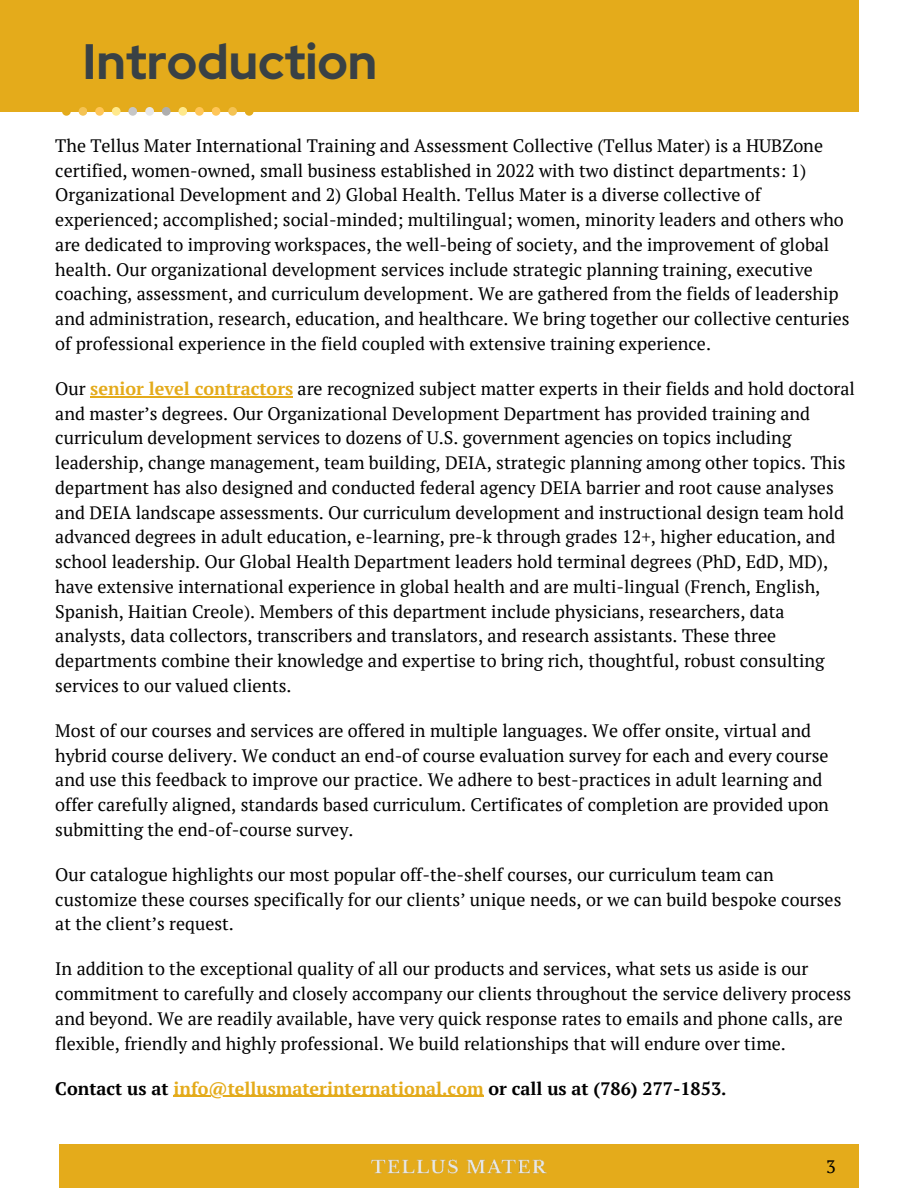
<style>
.page{position:relative;width:918px;height:1188px;background:#fff}
.page>*{position:absolute;margin:0;border:0;box-sizing:border-box;transform-origin:0 0}
.t1{font:700 49.5px "Red Hat Display";color:#394145}
.t2{font:18px/24.8px "PT Serif";color:#000}
.t3{font:700 18px "PT Serif";color:#000}
.s1{font-weight:700;color:#e4ab1b}
.s2{color:#e4ab1b}
</style>
<div class="page">
<hr style="left:90px;top:396px;width:203px;height:1px;background:#e4ab1b">
<hr style="left:174px;top:1096px;width:310px;height:1px;background:#e4ab1b">
<div style="left:59px;top:1145px;width:800px;height:43px;background:#e4ab1b"></div>
<img style="left:371px;top:1159px;width:176px;height:15px">
<div style="left:0;top:0;width:859px;height:111px;background:#e4ab1b"></div>
<div style="left:112px;top:107px;width:9px;height:9px;background:#ffe98c;border-radius:50%"></div>
<div style="left:128px;top:107px;width:9px;height:9px;background:#c6c6c6;border-radius:50%"></div>
<div style="left:162px;top:107px;width:9px;height:9px;background:#aeaeae;border-radius:50%"></div>
<div style="left:62px;top:107px;width:9px;height:9px;background:#e4ab1b;border-radius:50%"></div>
<div style="left:79px;top:107px;width:8px;height:9px;background:#f4c354;border-radius:50%"></div>
<div style="left:95px;top:107px;width:9px;height:9px;background:#ffc658;border-radius:50%"></div>
<div style="left:228px;top:107px;width:9px;height:9px;background:#f4c354;border-radius:50%"></div>
<div style="left:245px;top:107px;width:9px;height:9px;background:#e4ab1b;border-radius:50%"></div>
<div style="left:178px;top:107px;width:9px;height:9px;background:#ffe98c;border-radius:50%"></div>
<div style="left:195px;top:107px;width:9px;height:9px;background:#ffc658;border-radius:50%"></div>
<div style="left:212px;top:107px;width:8px;height:9px;background:#ffc658;border-radius:50%"></div>
<div style="left:145px;top:107px;width:9px;height:9px;background:#e7e7e7;border-radius:50%"></div>
<p class="t1" style="left:83px;top:28px;width:296px">Introduction</p>
<h1 class="t2" style="left:55px;top:133px;width:796px">The Tellus Mater International Training and Assessment Collective (Tellus Mater) is a HUBZone certified, women-owned, small business established in 2022 with two distinct departments: 1)<br>Organizational Development and 2) Global Health. Tellus Mater is a diverse collective of experienced; accomplished; social-minded; multilingual; women, minority leaders and others who are dedicated to improving workspaces, the well-being of society, and the improvement of global health. Our organizational development services include strategic planning training, executive coaching, assessment, and curriculum development. We are gathered from the fields of leadership and administration, research, education, and healthcare. We bring together our collective centuries of professional experience in the field coupled with extensive training experience.</h1>
<p class="t2" style="left:55px;top:376px;width:801px">Our <span class="s1">senior level contractors</span> are recognized subject matter experts in their fields and hold doctoral and master’s degrees. Our Organizational Development Department has provided training and curriculum development services to dozens of U.S. government agencies on topics including leadership, change management, team building, DEIA, strategic planning among other topics. This department has also designed and conducted federal agency DEIA barrier and root cause analyses and DEIA landscape assessments. Our curriculum development and instructional design team hold advanced degrees in adult education, e-learning, pre-k through grades 12+, higher education, and school leadership. Our Global Health Department leaders hold terminal degrees (PhD, EdD, MD), have extensive international experience in global health and are multi-lingual (French, English, Spanish, Haitian Creole). Members of this department include physicians, researchers, data analysts, data collectors, transcribers and translators, and research assistants. These three departments combine their knowledge and expertise to bring rich, thoughtful, robust consulting services to our valued clients.</p>
<p class="t2" style="left:55px;top:718px;width:775px">Most of our courses and services are offered in multiple languages. We offer onsite, virtual and hybrid course delivery. We conduct an end-of course evaluation survey for each and every course and use this feedback to improve our practice. We adhere to best-practices in adult learning and offer carefully aligned, standards based curriculum. Certificates of completion are provided upon submitting the end-of-course survey.</p>
<p class="t2" style="left:55px;top:862px;width:788px">Our catalogue highlights our most popular off-the-shelf courses, our curriculum team can customize these courses specifically for our clients’ unique needs, or we can build bespoke courses at the client’s request.</p>
<p class="t2" style="left:55px;top:956px;width:798px">In addition to the exceptional quality of all our products and services, what sets us aside is our commitment to carefully and closely accompany our clients throughout the service delivery process and beyond. We are readily available, have very quick response rates to emails and phone calls, are flexible, friendly and highly professional. We build relationships that will endure over time.</p>
<p class="t3" style="left:55px;top:1076px;width:673px">Contact us at <span class="s2">info@tellusmaterinternational.com</span> or call us at (786) 277-1853.</p>
<p class="t2" style="left:826px;top:1154px;width:11px">3</p>
</div>
